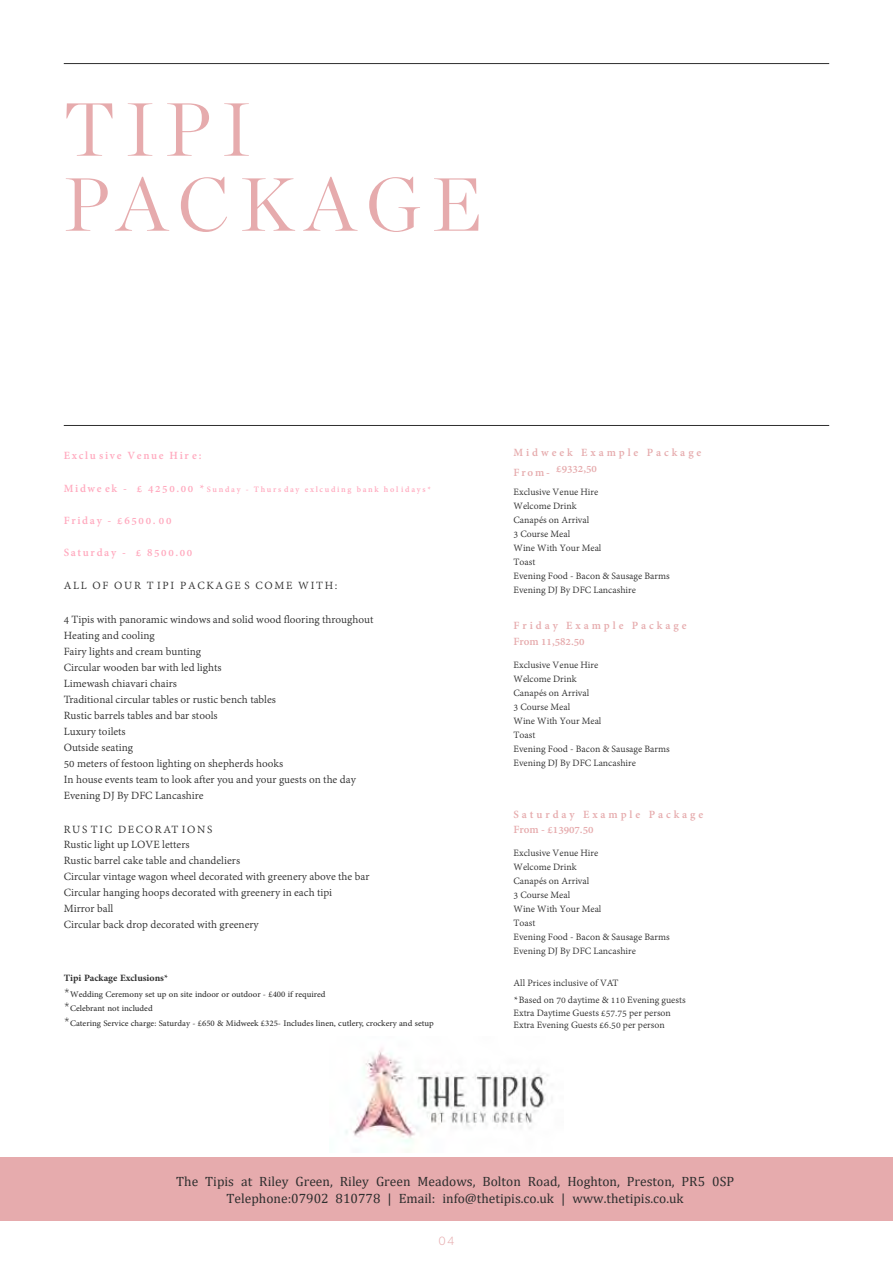
<style>
.page{position:relative;width:893px;height:1263px;background:#fff}
.page>*{position:absolute;margin:0;border:0;box-sizing:border-box;transform-origin:0 0}
.t1{font:300 75px/75px "Chronicle Display";letter-spacing:.14em;color:#e6abad}
.t2{font:13.5px/17.5px "Cambria";color:#2e2e2e;text-align:center}
.t3{font:700 13.5px "Adobe Arabic";color:#2e2e2e}
.t4{font:12px/15.9px "Adobe Devanagari";color:#2e2e2e}
.t5{font:12px/14.5px "Adobe Arabic";color:#2e2e2e}
.t6{font:700 12px/15.8px "Adobe Devanagari";letter-spacing:.245em;color:#e6abad}
.t7{font:700 12px "Adobe Devanagari";letter-spacing:.14em;color:#ffaabf}
.t8{font:12px "Adobe Devanagari";letter-spacing:.14em;color:#2e2e2e}
.t9{font:300 12px "Gibson";color:#e6abad}
.t10{font:10.5px/14px "Adobe Devanagari";color:#2e2e2e}
.t11{font:700 9px "Adobe Devanagari";letter-spacing:.19em;color:#ffaabf}
.s1{font-size:12px}
.s2{font-family:"Gibson";font-weight:300}
</style>
<div class="page">
<div style="left:0;top:1157px;width:893px;height:63px;background:#e6abad"></div>
<hr style="left:64px;top:425px;width:765px;height:1px;background:#2e2e2e">
<hr style="left:64px;top:63px;width:765px;height:1px;background:#2e2e2e">
<img style="left:345px;top:1048px;width:204px;height:95px">
<h1 class="t1" style="left:64px;top:86px;width:420px">TIPI<br>PACKAGE</h1>
<p class="t7" style="left:64px;top:449px;width:139px">Exclu sive Venue Hir e:</p>
<p class="t11" style="left:64px;top:484px;width:369px"><span class="s1">Midweek - £ 4250.00 *</span>Sunday - Thurs day exlcuding bank hol idays*</p>
<p class="t7" style="left:64px;top:514px;width:109px">Friday - £6500. 00</p>
<p class="t7" style="left:64px;top:546px;width:130px">Saturday - £ 8500.00</p>
<p class="t8" style="left:64px;top:579px;width:275px">ALL OF OUR T IPI PACKAGE S COME WITH:</p>
<p class="t4" style="left:64px;top:612px;width:311px">4 Tipis with panoramic windows and solid wood flooring throughout Heating and cooling<br>Fairy lights and cream bunting<br>Circular wooden bar with led lights<br>Limewash chiavari chairs<br>Traditional circular tables or rustic bench tables<br>Rustic barrels tables and bar stools<br>Luxury toilets<br>Outside seating<br>50 meters of festoon lighting on shepherds hooks<br>In house events team to look after you and your guests on the day Evening DJ By DFC Lancashire</p>
<p class="t4" style="left:64px;top:822px;width:307px">RUS TIC DECORAT IONS<br>Rustic light up LOVE letters<br>Rustic barrel cake table and chandeliers<br>Circular vintage wagon wheel decorated with greenery above the bar Circular hanging hoops decorated with greenery in each tipi<br>Mirror ball<br>Circular back drop decorated with greenery</p>
<p class="t3" style="left:64px;top:969px;width:106px">Tipi Package Exclusions*</p>
<p class="t5" style="left:64px;top:985px;width:372px"><span class="s2">*</span>Wedding Ceremony set up on site indoor or outdoor - £400 if required<br><span class="s2">*</span>Celebrant not included<br><span class="s2">*</span>Catering Service charge: Saturday - £650 &amp; Midweek £325- Includes linen, cutlery, crockery and setup</p>
<p class="t6" style="left:513px;top:446px;width:189px">Midweek Example Package<br>F r o m - £9332,50</p>
<p class="t10" style="left:513px;top:486px;width:158px">Exclusive Venue Hire<br>Welcome Drink<br>Canapés on Arrival<br>3 Course Meal<br>Wine With Your Meal<br>Toast<br>Evening Food - Bacon &amp; Sausage Barms<br>Evening DJ By DFC Lancashire</p>
<p class="t6" style="left:513px;top:619px;width:174px">Friday Example Package<br>From 11,582.50</p>
<p class="t10" style="left:513px;top:659px;width:158px">Exclusive Venue Hire<br>Welcome Drink<br>Canapés on Arrival<br>3 Course Meal<br>Wine With Your Meal<br>Toast<br>Evening Food - Bacon &amp; Sausage Barms<br>Evening DJ By DFC Lancashire</p>
<p class="t6" style="left:513px;top:807px;width:191px">Saturday Example Package<br>From - £13907.50</p>
<p class="t10" style="left:513px;top:847px;width:158px">Exclusive Venue Hire<br>Welcome Drink<br>Canapés on Arrival<br>3 Course Meal<br>Wine With Your Meal<br>Toast<br>Evening Food - Bacon &amp; Sausage Barms<br>Evening DJ By DFC Lancashire</p>
<p class="t10" style="left:513px;top:976px;width:174px;line-height:16.6px">All Prices inclusive of VAT<br>*Based on 70 daytime &amp; 110 Evening guests</p>
<p class="t10" style="left:513px;top:1007px;width:159px;line-height:12.6px">Extra Daytime Guests £57.75 per person<br>Extra Evening Guests £6.50 per person</p>
<p class="t2" style="left:176px;top:1172px;width:559px">The Tipis at Riley Green, Riley Green Meadows, Bolton Road, Hoghton, Preston, PR5 0SP<br>Telephone:07902 810778 | Email: info@thetipis.co.uk | www.thetipis.co.uk</p>
<p class="t9" style="left:439px;top:1234px;width:17px">04</p>
</div>
